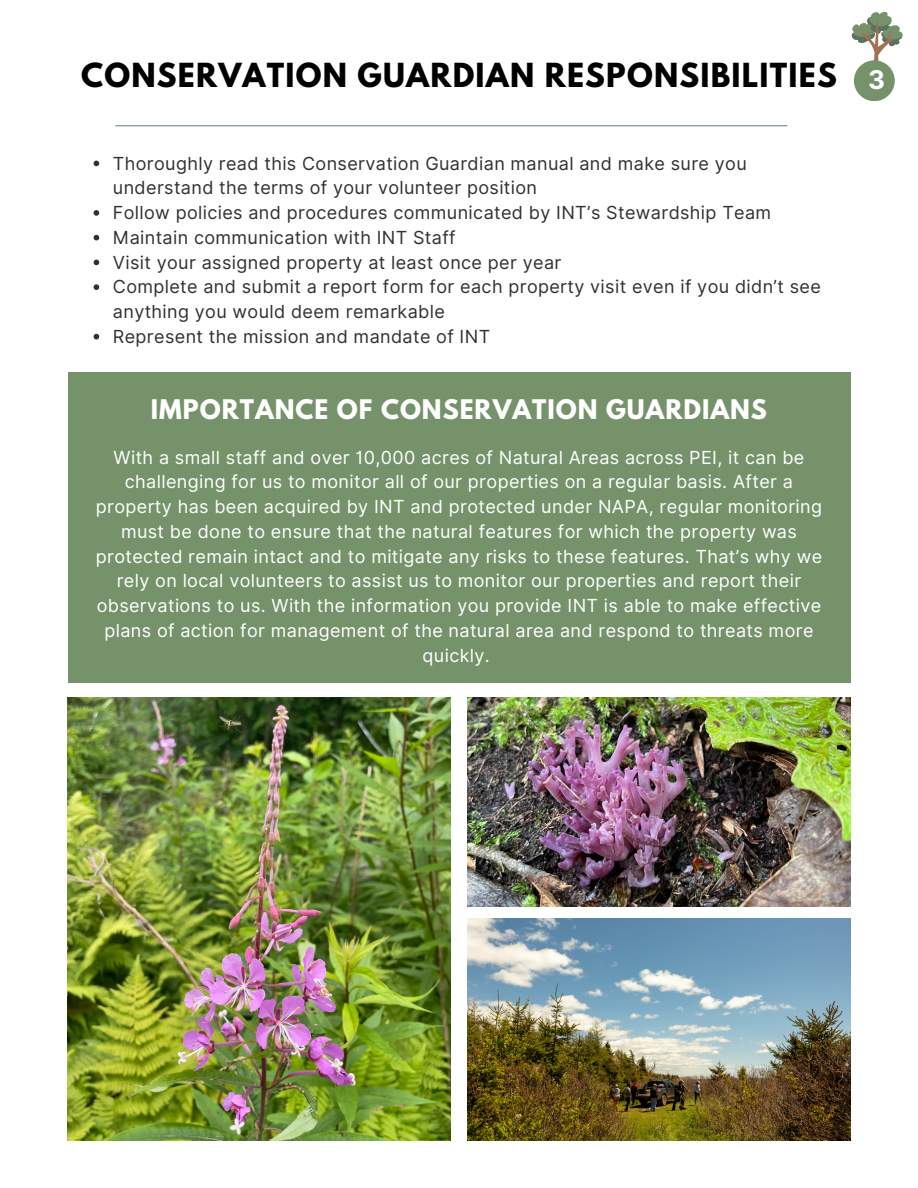
<style>
.page{position:relative;width:918px;height:1188px;background:#fff}
.page>*{position:absolute;margin:0;border:0;box-sizing:border-box;transform-origin:0 0}
.t1{font:700 29.4px "League Spartan";letter-spacing:.04em;color:#000}
.t2{font:700 25.8px "Inter";color:#fff}
.t3{font:700 24px "League Spartan";letter-spacing:.04em;color:#fff}
.t4{font:18px/24.8px "Inter";letter-spacing:.02em;color:#fff;text-align:center}
.t5{font:18px/24.8px "Inter";letter-spacing:.02em;color:#313131}
</style>
<div class="page">
<svg style="left:94px;top:161px;width:5px;height:5px"></svg>
<svg style="left:94px;top:210px;width:5px;height:6px"></svg>
<svg style="left:94px;top:235px;width:5px;height:5px"></svg>
<svg style="left:94px;top:260px;width:5px;height:5px"></svg>
<svg style="left:94px;top:284px;width:5px;height:6px"></svg>
<svg style="left:94px;top:334px;width:5px;height:5px"></svg>
<img style="left:68px;top:697px;width:382px;height:444px">
<img style="left:468px;top:919px;width:382px;height:222px">
<img style="left:468px;top:697px;width:382px;height:210px">
<div style="left:68px;top:373px;width:782px;height:310px;background:#75926b"></div>
<hr style="left:115px;top:125px;width:672px;height:1px;background:#6e9277">
<svg style="left:852px;top:12px;width:51px;height:64px"></svg>
<div style="left:854px;top:60px;width:41px;height:41px;background:#75926b;border-radius:50%"></div>
<h1 class="t1" style="left:81px;top:52px;width:757px">CONSERVATION GUARDIAN RESPONSIBILITIES</h1>
<p class="t5" style="left:113px;top:151px;width:710px">Thoroughly read this Conservation Guardian manual and make sure you understand the terms of your volunteer position<br>Follow policies and procedures communicated by INT’s Stewardship Team Maintain communication with INT Staff<br>Visit your assigned property at least once per year<br>Complete and submit a report form for each property visit even if you didn’t see anything you would deem remarkable<br>Represent the mission and mandate of INT</p>
<h3 class="t3" style="left:151px;top:390px;width:618px">IMPORTANCE OF CONSERVATION GUARDIANS</h3>
<p class="t4" style="left:96px;top:445px;width:728px">With a small staff and over 10,000 acres of Natural Areas across PEI, it can be challenging for us to monitor all of our properties on a regular basis. After a property has been acquired by INT and protected under NAPA, regular monitoring must be done to ensure that the natural features for which the property was protected remain intact and to mitigate any risks to these features. That’s why we rely on local volunteers to assist us to monitor our properties and report their observations to us. With the information you provide INT is able to make effective plans of action for management of the natural area and respond to threats more quickly.</p>
<h2 class="t2" style="left:868px;top:61px;width:19px">3</h2>
</div>
